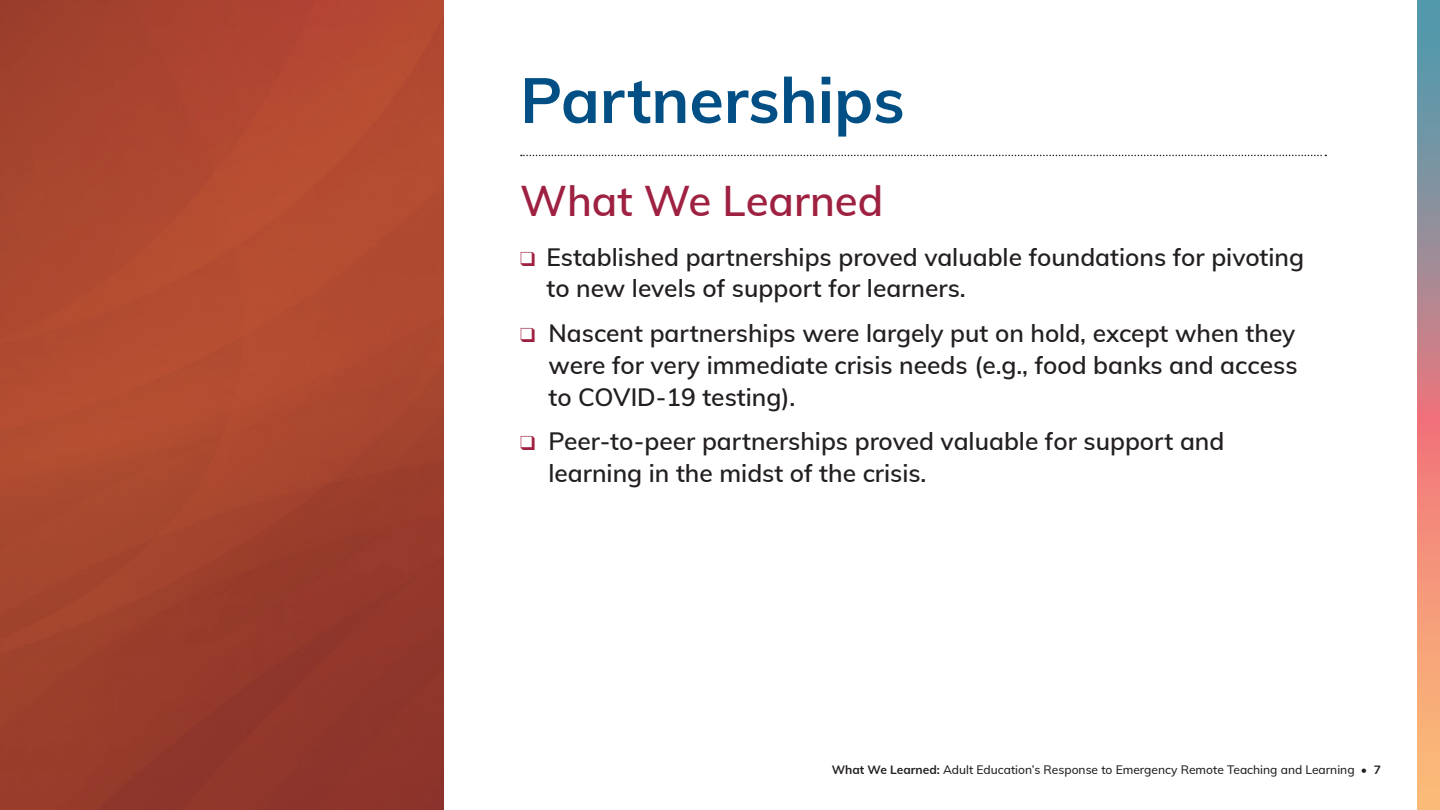
<style>
.page{position:relative;width:1440px;height:810px;background:#fff}
.page>*{position:absolute;margin:0;border:0;box-sizing:border-box;transform-origin:0 0}
.t1{font:700 63px "Mulish";color:#014f84}
.t2{font:600 42px "Mulish";color:#9f2141}
.t3{font:600 24.6px/31.8px "Mulish";color:#231f20}
.t4{font:500 12px "Mulish";color:#231f20}
.s1{color:#9f2141}
.s2{font-weight:700}
</style>
<div class="page">
<svg style="left:1417px;top:0;width:23px;height:810px;background:#c2938a"></svg>
<svg style="left:521px;top:155px;width:805px;height:1px"></svg>
<img style="left:0;top:0;width:443px;height:810px">
<p class="t1" style="left:520px;top:54px;width:386px">Partnerships</p>
<p class="t2" style="left:520px;top:170px;width:365px">What We Learned</p>
<p class="t3" style="left:546px;top:240px;width:759px;text-indent:-26px"><span class="s1">❑</span> Established partnerships proved valuable foundations for pivoting to new levels of support for learners.</p>
<p class="t3" style="left:548px;top:316px;width:750px;text-align:justify;text-indent:-28px"><span class="s1">❑</span> Nascent partnerships were largely put on hold, except when they were for very immediate crisis needs (e.g., food banks and access to COVID-19 testing).</p>
<p class="t3" style="left:548px;top:424px;width:677px;text-indent:-28px"><span class="s1">❑</span> Peer-to-peer partnerships proved valuable for support and learning in the midst of the crisis.</p>
<p class="t4" style="left:831px;top:761px;width:551px"><span class="s2">What We Learned:</span> Adult Education’s Response to Emergency Remote Teaching and Learning • <span class="s2">7</span></p>
</div>
